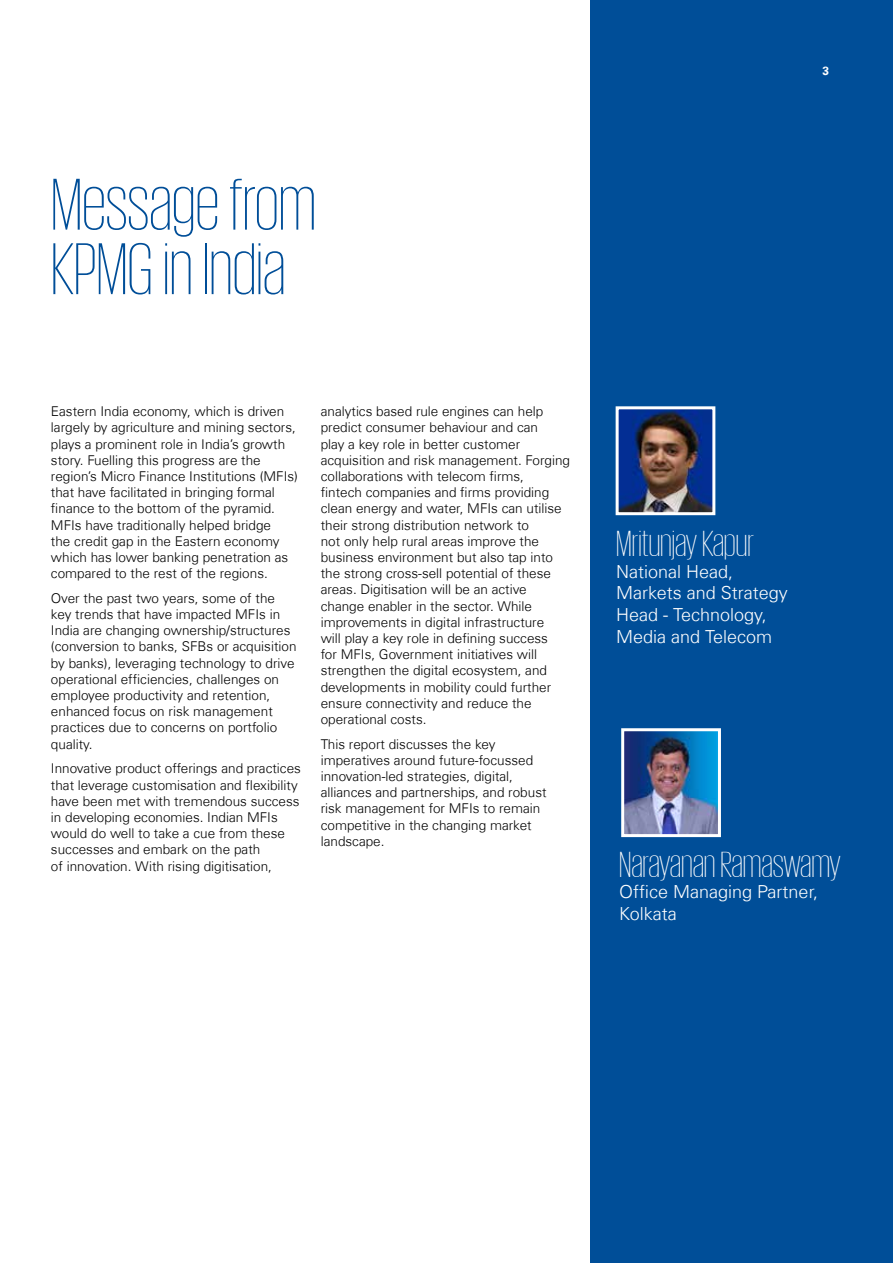
<style>
.page{position:relative;width:893px;height:1263px;background:#fff}
.page>*{position:absolute;margin:0;border:0;box-sizing:border-box;transform-origin:0 0}
.t1{font:200 75px/64.5px "KPMG";color:#004e98}
.t2{font:200 37.5px "KPMG";color:#fff}
.t3{font:300 18px/21.6px "Universfor KPMG";color:#fff}
.t4{font:300 13.5px/16.2px "Universfor KPMG";color:#000}
.t5{font:700 12px "Universfor KPMG";color:#fff}
</style>
<div class="page">
<div style="left:590px;top:0;width:303px;height:1263px;background:#004e98"></div>
<img style="left:625px;top:732px;width:92px;height:101px">
<div style="left:621px;top:728px;width:100px;height:109px;border:3px solid #fff"></div>
<img style="left:620px;top:410px;width:91px;height:101px">
<div style="left:616px;top:406px;width:99px;height:109px;border:3px solid #fff"></div>
<h1 class="t1" style="left:51px;top:170px;width:266px">Message from<br>KPMG in India</h1>
<p class="t4" style="left:51px;top:403px;width:248px">Eastern India economy, which is driven largely by agriculture and mining sectors, plays a prominent role in India’s growth story. Fuelling this progress are the region’s Micro Finance Institutions (MFIs) that have facilitated in bringing formal finance to the bottom of the pyramid.<br>MFIs have traditionally helped bridge<br>the credit gap in the Eastern economy which has lower banking penetration as compared to the rest of the regions.</p>
<p class="t4" style="left:51px;top:590px;width:247px">Over the past two years, some of the key trends that have impacted MFIs in India are changing ownership/structures (conversion to banks, SFBs or acquisition by banks), leveraging technology to drive operational efficiencies, challenges on employee productivity and retention, enhanced focus on risk management practices due to concerns on portfolio quality.</p>
<p class="t4" style="left:51px;top:760px;width:251px">Innovative product offerings and practices that leverage customisation and flexibility have been met with tremendous success in developing economies. Indian MFIs would do well to take a cue from these successes and embark on the path<br>of innovation. With rising digitisation,</p>
<p class="t4" style="left:321px;top:403px;width:251px">analytics based rule engines can help predict consumer behaviour and can<br>play a key role in better customer acquisition and risk management. Forging collaborations with telecom firms,<br>fintech companies and firms providing clean energy and water, MFIs can utilise their strong distribution network to<br>not only help rural areas improve the business environment but also tap into the strong cross-sell potential of these areas. Digitisation will be an active change enabler in the sector. While improvements in digital infrastructure<br>will play a key role in defining success<br>for MFIs, Government initiatives will strengthen the digital ecosystem, and developments in mobility could further ensure connectivity and reduce the operational costs.</p>
<p class="t4" style="left:321px;top:736px;width:227px">This report discusses the key imperatives around future-focussed innovation-led strategies, digital, alliances and partnerships, and robust risk management for MFIs to remain competitive in the changing market landscape.</p>
<p class="t5" style="left:822px;top:64px;width:8px">3</p>
<h2 class="t2" style="left:616px;top:526px;width:140px">Mritunjay Kapur</h2>
<h3 class="t3" style="left:616px;top:561px;width:173px">National Head,<br>Markets and Strategy<br>Head - Technology,<br>Media and Telecom</h3>
<h2 class="t2" style="left:619px;top:846px;width:223px">Narayanan Ramaswamy</h2>
<h3 class="t3" style="left:619px;top:881px;width:201px">Office Managing Partner,<br>Kolkata</h3>
</div>
